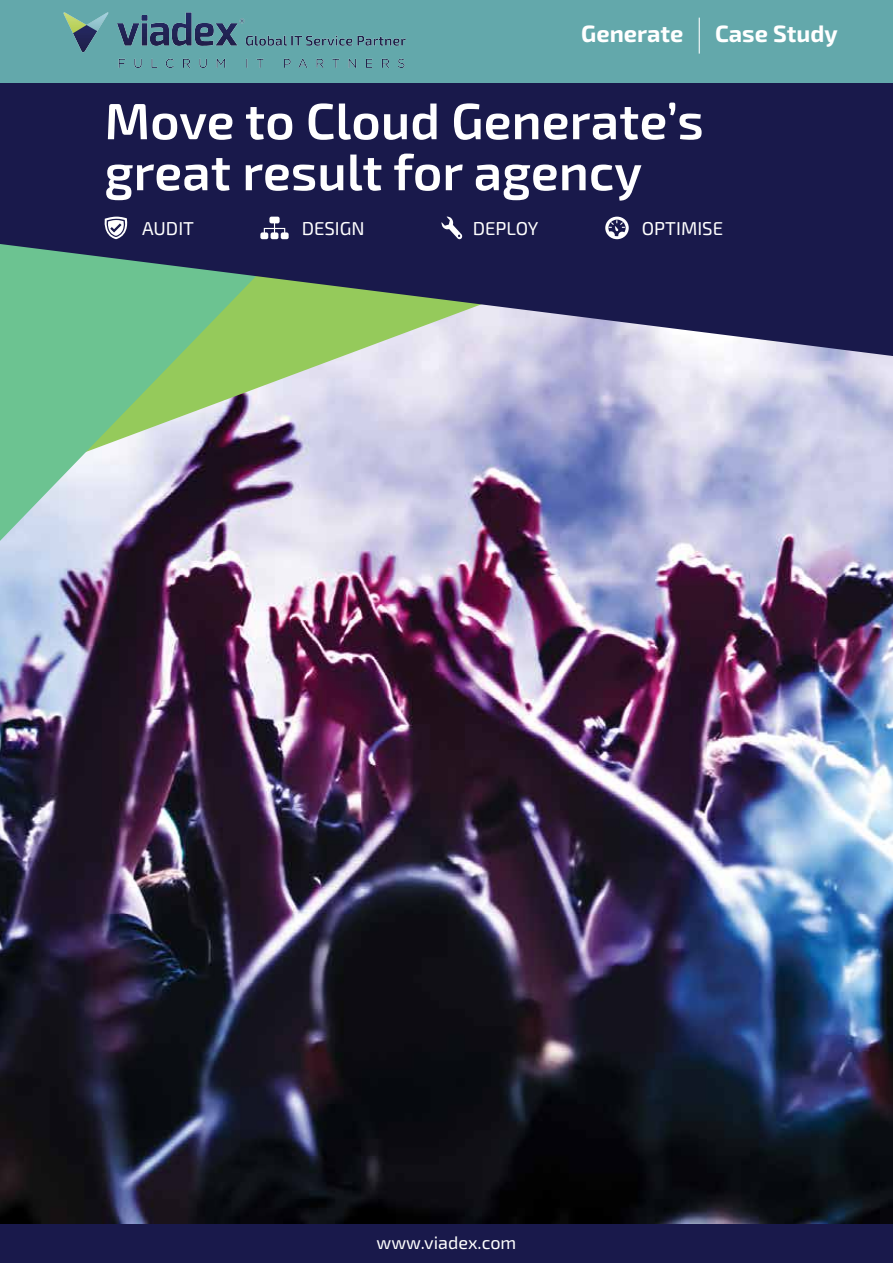
<style>
.page{position:relative;width:893px;height:1263px;background:#fff}
.page>*{position:absolute;margin:0;border:0;box-sizing:border-box;transform-origin:0 0}
.t1{font:600 51px/51px "Exo 2.0";color:#fff}
.t2{font:700 23.55px "Exo 2.0";color:#fff}
.t3{font:18.6px "Exo 2.0";color:#fff}
.t4{font:18px "Exo 2.0";color:#fff}
</style>
<div class="page">
<img style="left:0;top:356px;width:893px;height:869px">
<svg style="left:362px;top:356px;width:208px;height:111px;background:#c0c1e0"></svg>
<svg style="left:0;top:356px;width:362px;height:185px;background:#9db5a9"></svg>
<svg style="left:0;top:82px;width:893px;height:274px;background:#333e5b"></svg>
<svg style="left:102px;top:217px;width:28px;height:22px"></svg>
<svg style="left:260px;top:217px;width:29px;height:22px"></svg>
<svg style="left:441px;top:216px;width:21px;height:23px"></svg>
<svg style="left:605px;top:217px;width:24px;height:22px"></svg>
<div style="left:0;top:1225px;width:893px;height:38px;background:#19194b"></div>
<div style="left:0;top:0;width:893px;height:82px;background:#63a8ab"></div>
<hr style="left:699px;top:18px;width:1px;height:36px;background:#fff">
<img style="left:63px;top:12px;width:343px;height:56px">
<p class="t2" style="left:581px;top:19px;width:104px">Generate</p>
<p class="t2" style="left:715px;top:19px;width:124px">Case Study</p>
<p class="t1" style="left:105px;top:97px;width:601px">Move to Cloud Generate’s great result for agency</p>
<p class="t3" style="left:142px;top:218px;width:53px">AUDIT</p>
<p class="t3" style="left:302px;top:218px;width:64px">DESIGN</p>
<p class="t3" style="left:473px;top:218px;width:67px">DEPLOY</p>
<p class="t3" style="left:642px;top:218px;width:83px">OPTIMISE</p>
<p class="t4" style="left:377px;top:1232px;width:141px">www.viadex.com</p>
</div>
